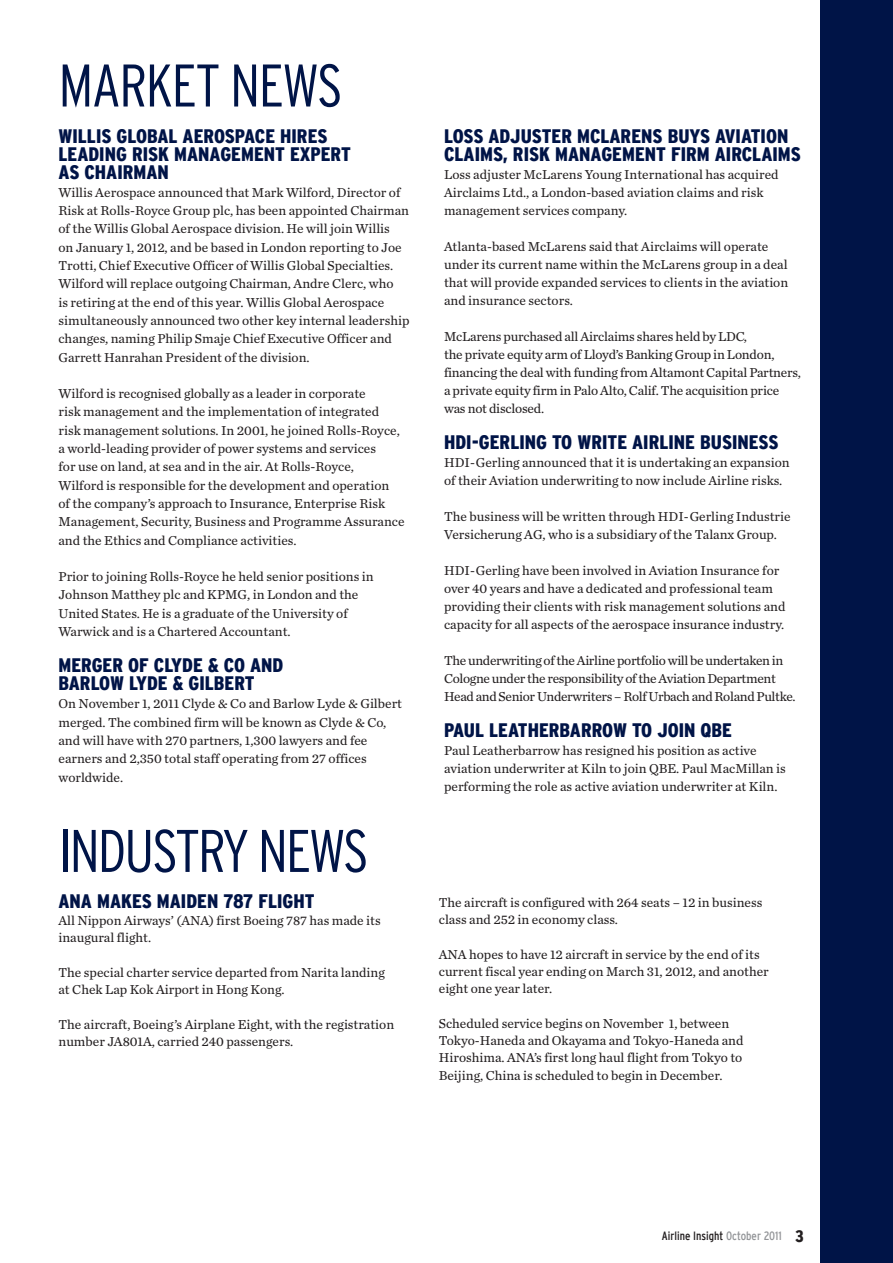
<style>
.page{position:relative;width:893px;height:1263px;background:#fff}
.page>*{position:absolute;margin:0;border:0;box-sizing:border-box;transform-origin:0 0}
.big_head{font:300 condensed 60px "Interstate";letter-spacing:-.035em;color:#001447}
.sub_head{font:900 condensed 19.5px/18px "Interstate";color:#001447}
.body_text{font:13.5px/18.3px "Chronicle Text G2";color:#231f20}
.body_text-2{font:13.5px/18px "Chronicle Text G2";letter-spacing:-.025em;color:#231f20}
.t1{font:condensed 12px "Interstate";color:#231f20}
.s1{color:#939598}
.s2{font-weight:900;font-size:16.5px}
</style>
<div class="page">
<div style="left:821px;top:0;width:72px;height:1263px;background:#001447"></div>
<p class="big_head" style="left:58px;top:52px;width:286px">MARKET NEWS</p>
<p class="sub_head" style="left:58px;top:127px;width:294px">WILLIS GLOBAL AEROSPACE HIRES<br>LEADING RISK MANAGEMENT EXPERT<br>AS CHAIRMAN</p>
<p class="body_text" style="left:58px;top:182px;width:352px">Willis Aerospace announced that Mark Wilford, Director of Risk at Rolls-Royce Group plc, has been appointed Chairman of the Willis Global Aerospace division. He will join Willis<br>on January 1, 2012, and be based in London reporting to Joe Trotti, Chief Executive Officer of Willis Global Specialties.<br>Wilford will replace outgoing Chairman, Andre Clerc, who<br>is retiring at the end of this year. Willis Global Aerospace simultaneously announced two other key internal leadership changes, naming Philip Smaje Chief Executive Officer and Garrett Hanrahan President of the division.</p>
<p class="body_text" style="left:58px;top:384px;width:348px">Wilford is recognised globally as a leader in corporate<br>risk management and the implementation of integrated risk management solutions. In 2001, he joined Rolls-Royce, a world-leading provider of power systems and services<br>for use on land, at sea and in the air. At Rolls-Royce,<br>Wilford is responsible for the development and operation<br>of the company’s approach to Insurance, Enterprise Risk Management, Security, Business and Programme Assurance and the Ethics and Compliance activities.</p>
<p class="body_text" style="left:58px;top:567px;width:317px">Prior to joining Rolls-Royce he held senior positions in Johnson Matthey plc and KPMG, in London and the United States. He is a graduate of the University of Warwick and is a Chartered Accountant.</p>
<p class="sub_head" style="left:58px;top:656px;width:226px">MERGER OF CLYDE &amp; CO AND<br>BARLOW LYDE &amp; GILBERT</p>
<p class="body_text" style="left:58px;top:694px;width:345px">On November 1, 2011 Clyde &amp; Co and Barlow Lyde &amp; Gilbert merged. The combined firm will be known as Clyde &amp; Co, and will have with 270 partners, 1,300 lawyers and fee earners and 2,350 total staff operating from 27 offices worldwide.</p>
<p class="big_head" style="left:58px;top:817px;width:312px">INDUSTRY NEWS</p>
<p class="sub_head" style="left:58px;top:892px;width:258px">ANA MAKES MAIDEN 787 FLIGHT</p>
<p class="body_text" style="left:58px;top:911px;width:324px;line-height:17.2px">All Nippon Airways’ (ANA) first Boeing 787 has made its inaugural flight.</p>
<p class="body_text" style="left:58px;top:963px;width:328px;line-height:17.2px">The special charter service departed from Narita landing at Chek Lap Kok Airport in Hong Kong.</p>
<p class="body_text" style="left:58px;top:1015px;width:337px;line-height:17.2px">The aircraft, Boeing’s Airplane Eight, with the registration number JA801A, carried 240 passengers.</p>
<p class="sub_head" style="left:444px;top:127px;width:358px">LOSS ADJUSTER MCLARENS BUYS AVIATION<br>CLAIMS, RISK MANAGEMENT FIRM AIRCLAIMS</p>
<p class="body_text" style="left:444px;top:164px;width:336px">Loss adjuster McLarens Young International has acquired<br>Airclaims Ltd., a London-based aviation claims and risk management services company.</p>
<p class="body_text" style="left:444px;top:236px;width:346px">Atlanta-based McLarens said that Airclaims will operate under its current name within the McLarens group in a deal that will provide expanded services to clients in the aviation and insurance sectors.</p>
<p class="body_text" style="left:444px;top:326px;width:358px">McLarens purchased all Airclaims shares held by LDC,<br>the private equity arm of Lloyd’s Banking Group in London, financing the deal with funding from Altamont Capital Partners, a private equity firm in Palo Alto, Calif. The acquisition price was not disclosed.</p>
<p class="sub_head" style="left:444px;top:433px;width:336px">HDI-GERLING TO WRITE AIRLINE BUSINESS</p>
<p class="body_text" style="left:444px;top:452px;width:347px">HDI-Gerling announced that it is undertaking an expansion of their Aviation underwriting to now include Airline risks.</p>
<p class="body_text" style="left:444px;top:506px;width:348px">The business will be written through HDI-Gerling Industrie<br>Versicherung AG, who is a subsidiary of the Talanx Group.</p>
<p class="body_text" style="left:444px;top:560px;width:343px">HDI-Gerling have been involved in Aviation Insurance for over 40 years and have a dedicated and professional team providing their clients with risk management solutions and capacity for all aspects of the aerospace insurance industry.</p>
<p class="body_text-2" style="left:444px;top:650px;width:353px">The underwriting of the Airline portfolio will be undertaken in<br>Cologne under the responsibility of the Aviation Department<br>Head and Senior Underwriters – Rolf Urbach and Roland Pultke.</p>
<p class="sub_head" style="left:444px;top:721px;width:289px">PAUL LEATHERBARROW TO JOIN QBE</p>
<p class="body_text" style="left:444px;top:740px;width:343px">Paul Leatherbarrow has resigned his position as active aviation underwriter at Kiln to join QBE. Paul MacMillan is performing the role as active aviation underwriter at Kiln.</p>
<p class="body_text" style="left:439px;top:893px;width:325px;line-height:17.2px">The aircraft is configured with 264 seats – 12 in business class and 252 in economy class.</p>
<p class="body_text" style="left:439px;top:945px;width:331px;line-height:17.2px">ANA hopes to have 12 aircraft in service by the end of its current fiscal year ending on March 31, 2012, and another eight one year later.</p>
<p class="body_text" style="left:439px;top:1014px;width:306px;line-height:17.2px">Scheduled service begins on November 1, between Tokyo-Haneda and Okayama and Tokyo-Haneda and Hiroshima. ANA’s first long haul flight from Tokyo to Beijing, China is scheduled to begin in December.</p>
<p class="t1" style="left:662px;top:1229px;width:143px">Airline Insight <span class="s1">October 2011</span> <span class="s2">3</span></p>
</div>
